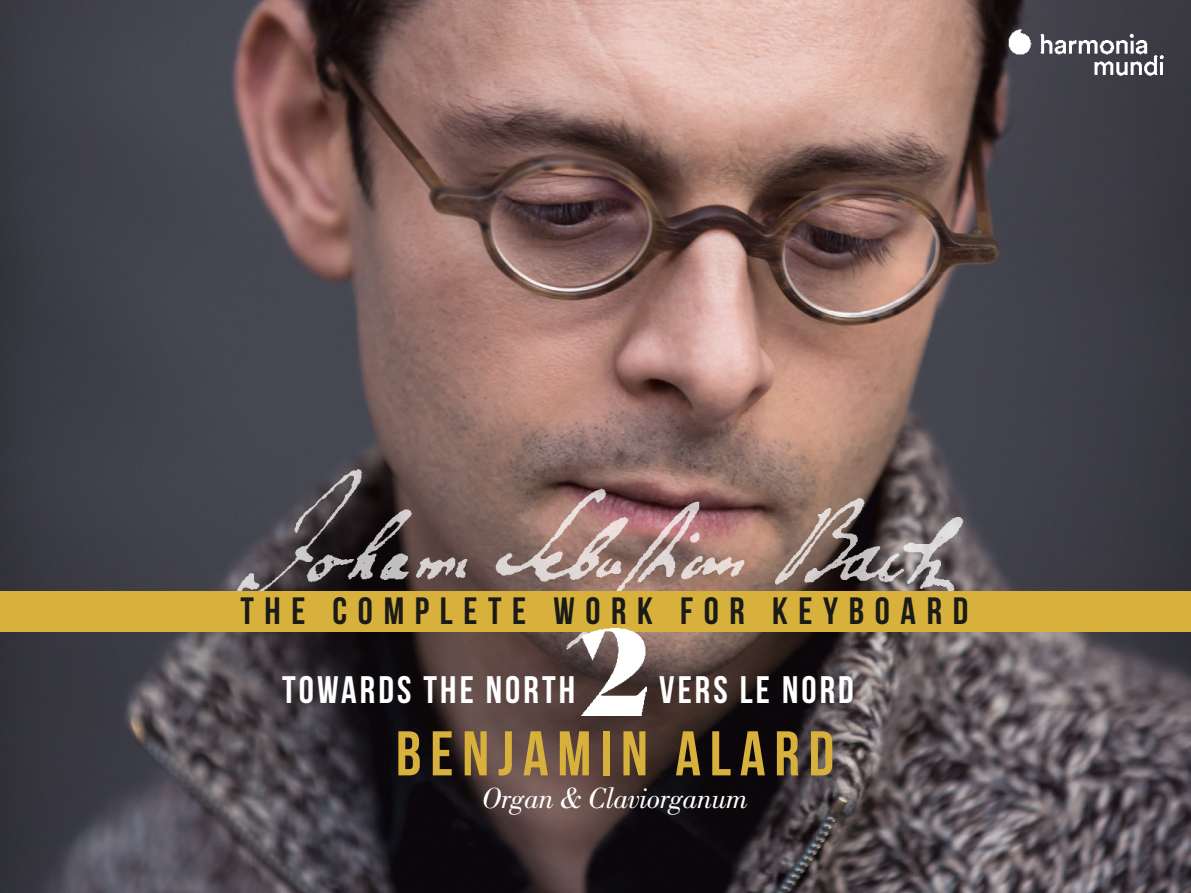
<style>
.page{position:relative;width:1191px;height:893px;background:#fff}
.page>*{position:absolute;margin:0;border:0;box-sizing:border-box;transform-origin:0 0}
.t1{font:63px "Bebas Neue";letter-spacing:.14em;color:#d7b13b}
.t2{font:38.25px "Bebas Neue";letter-spacing:.08em;color:#fff}
.t3{font:37.95px "Bebas Neue";letter-spacing:.28em;color:#1a1a18}
.t4{font:italic 30.15px "Bodoni Std";letter-spacing:-.02em;color:#fff}
</style>
<div class="page">
<img style="left:0;top:0;width:1191px;height:893px">
<img style="left:999px;top:21px;width:170px;height:55px">
<img style="left:232px;top:454px;width:743px;height:206px">
<div style="left:0;top:592px;width:1191px;height:40px;background:#d7b13b"></div>
<img style="left:581px;top:628px;width:65px;height:87px">
<p class="t3" style="left:240px;top:590px;width:729px">THE COMPLETE WORK FOR KEYBOARD</p>
<p class="t2" style="left:282px;top:669px;width:294px">TOWARDS THE NORTH</p>
<p class="t2" style="left:659px;top:669px;width:196px">VERS LE NORD</p>
<h1 class="t1" style="left:396px;top:719px;width:440px">BENJAMIN ALARD</h1>
<p class="t4" style="left:482px;top:782px;width:267px">Organ &amp; Claviorganum</p>
</div>
